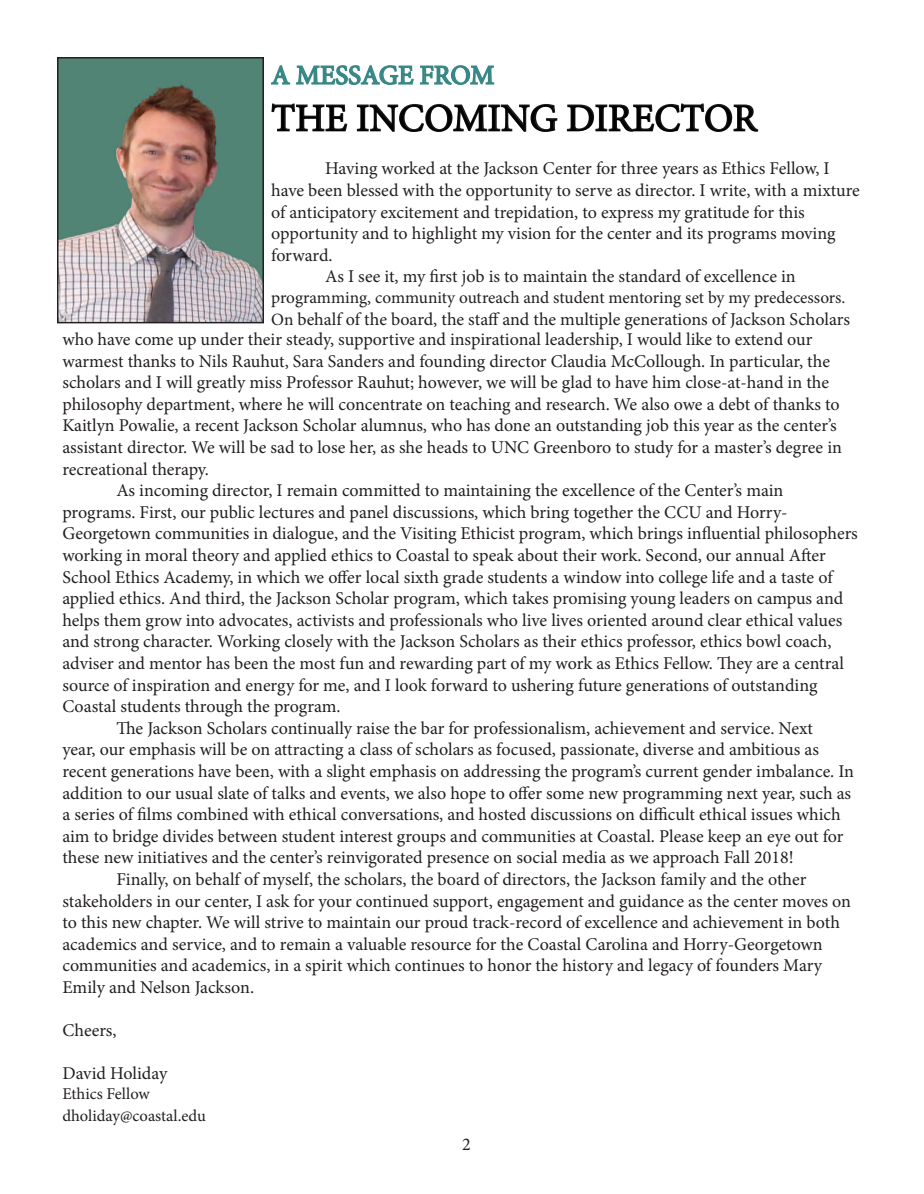
<style>
.page{position:relative;width:924px;height:1194px;background:#fff}
.page>*{position:absolute;margin:0;border:0;box-sizing:border-box;transform-origin:0 0}
.t1{font:39px "Minion Pro";color:#000}
.t2{font:27px "Minion Pro";color:#368785}
.t3{font:18px "Minion Pro";color:#231f20}
.t4{font:17.25px "Minion Pro";color:#231f20}
.t5{font:16.5px/21.6px "Minion Pro";color:#231f20}
.s1{font-size:17.25px}
</style>
<div class="page">
<img style="left:60px;top:60px;width:201px;height:260px">
<div style="left:57px;top:57px;width:207px;height:266px;border:2px solid #231f20"></div>
<svg style="left:271px;top:65px;width:287px;height:67px"></svg>
<svg style="left:566px;top:103px;width:193px;height:29px"></svg>
<h2 class="t2" style="left:271px;top:57px;width:225px">A MESSAGE FROM</h2>
<h1 class="t1" style="left:271px;top:92px;width:487px">THE INCOMING DIRECTOR</h1>
<p class="t3" style="left:325px;top:157px;width:506px">Having worked at the Jackson Center for three years as Ethics Fellow, I</p>
<p class="t3" style="left:271px;top:178px;width:590px">have been blessed with the opportunity to serve as director. I write, with a mixture</p>
<p class="t3" style="left:271px;top:200px;width:535px">of anticipatory excitement and trepidation, to express my gratitude for this</p>
<p class="t3" style="left:271px;top:221px;width:566px">opportunity and to highlight my vision for the center and its programs moving</p>
<p class="t3" style="left:271px;top:243px;width:63px">forward.</p>
<p class="t3" style="left:325px;top:265px;width:472px">As I see it, my first job is to maintain the standard of excellence in</p>
<p class="t4" style="left:271px;top:286px;width:576px">programming, community outreach and student mentoring set by my predecessors.</p>
<p class="t3" style="left:271px;top:307px;width:580px"><span class="s1">On</span> behalf of the board, the staff and the multiple generations of Jackson Scholars</p>
<p class="t3" style="left:62px;top:327px;width:752px">who have come up under their steady, supportive and inspirational leadership, I would like to extend our</p>
<p class="t3" style="left:62px;top:349px;width:769px">warmest thanks to Nils Rauhut, Sara Sanders and founding director Claudia McCollough. In particular, the</p>
<p class="t3" style="left:62px;top:370px;width:768px">scholars and I will greatly miss Professor Rauhut; however, we will be glad to have him close-at-hand in the</p>
<p class="t3" style="left:62px;top:392px;width:779px">philosophy department, where he will concentrate on teaching and research. We also owe a debt of thanks to</p>
<p class="t3" style="left:62px;top:414px;width:776px">Kaitlyn Powalie, a recent Jackson Scholar alumnus, who has done an outstanding job this year as the center’s</p>
<p class="t3" style="left:62px;top:435px;width:781px">assistant director. We will be sad to lose her, as she heads to UNC Greenboro to study for a master’s degree in</p>
<p class="t3" style="left:62px;top:457px;width:148px">recreational therapy.</p>
<p class="t3" style="left:116px;top:478px;width:669px">As incoming director, I remain committed to maintaining the excellence of the Center’s main</p>
<p class="t3" style="left:62px;top:500px;width:727px">programs. First, our public lectures and panel discussions, which bring together the CCU and Horry-</p>
<p class="t3" style="left:62px;top:522px;width:797px">Georgetown communities in dialogue, and the Visiting Ethicist program, which brings influential philosophers</p>
<p class="t3" style="left:62px;top:543px;width:765px">working in moral theory and applied ethics to Coastal to speak about their work. Second, our annual After</p>
<p class="t3" style="left:62px;top:565px;width:772px">School Ethics Academy, in which we offer local sixth grade students a window into college life and a taste of</p>
<p class="t3" style="left:62px;top:586px;width:782px">applied ethics. And third, the Jackson Scholar program, which takes promising young leaders on campus and</p>
<p class="t3" style="left:62px;top:608px;width:782px">helps them grow into advocates, activists and professionals who live lives oriented around clear ethical values</p>
<p class="t3" style="left:62px;top:630px;width:771px">and strong character. Working closely with the Jackson Scholars as their ethics professor, ethics bowl coach,</p>
<p class="t3" style="left:62px;top:651px;width:783px">adviser and mentor has been the most fun and rewarding part of my work as Ethics Fellow. They are a central</p>
<p class="t3" style="left:62px;top:673px;width:757px">source of inspiration and energy for me, and I look forward to ushering future generations of outstanding</p>
<p class="t3" style="left:62px;top:694px;width:280px">Coastal students through the program.</p>
<p class="t3" style="left:116px;top:716px;width:698px">The Jackson Scholars continually raise the bar for professionalism, achievement and service. Next</p>
<p class="t3" style="left:62px;top:738px;width:758px">year, our emphasis will be on attracting a class of scholars as focused, passionate, diverse and ambitious as</p>
<p class="t3" style="left:62px;top:759px;width:793px">recent generations have been, with a slight emphasis on addressing the program’s current gender imbalance. In</p>
<p class="t3" style="left:62px;top:781px;width:790px">addition to our usual slate of talks and events, we also hope to offer some new programming next year, such as</p>
<p class="t3" style="left:62px;top:802px;width:780px">a series of films combined with ethical conversations, and hosted discussions on difficult ethical issues which</p>
<p class="t3" style="left:62px;top:824px;width:783px">aim to bridge divides between student interest groups and communities at Coastal. Please keep an eye out for</p>
<p class="t3" style="left:62px;top:846px;width:733px">these new initiatives and the center’s reinvigorated presence on social media as we approach Fall 2018!</p>
<p class="t3" style="left:116px;top:867px;width:692px">Finally, on behalf of myself, the scholars, the board of directors, the Jackson family and the other</p>
<p class="t3" style="left:62px;top:889px;width:790px">stakeholders in our center, I ask for your continued support, engagement and guidance as the center moves on</p>
<p class="t3" style="left:62px;top:910px;width:779px">to this new chapter. We will strive to maintain our proud track-record of excellence and achievement in both</p>
<p class="t3" style="left:62px;top:932px;width:762px">academics and service, and to remain a valuable resource for the Coastal Carolina and Horry-Georgetown</p>
<p class="t3" style="left:62px;top:954px;width:761px">communities and academics, in a spirit which continues to honor the history and legacy of founders Mary</p>
<p class="t3" style="left:62px;top:975px;width:193px">Emily and Nelson Jackson.</p>
<p class="t3" style="left:62px;top:1018px;width:56px">Cheers,</p>
<p class="t3" style="left:62px;top:1062px;width:106px">David Holiday</p>
<p class="t5" style="left:62px;top:1083px;width:145px">Ethics Fellow dholiday@coastal.edu</p>
<p class="t3" style="left:462px;top:1132px;width:10px">2</p>
</div>
